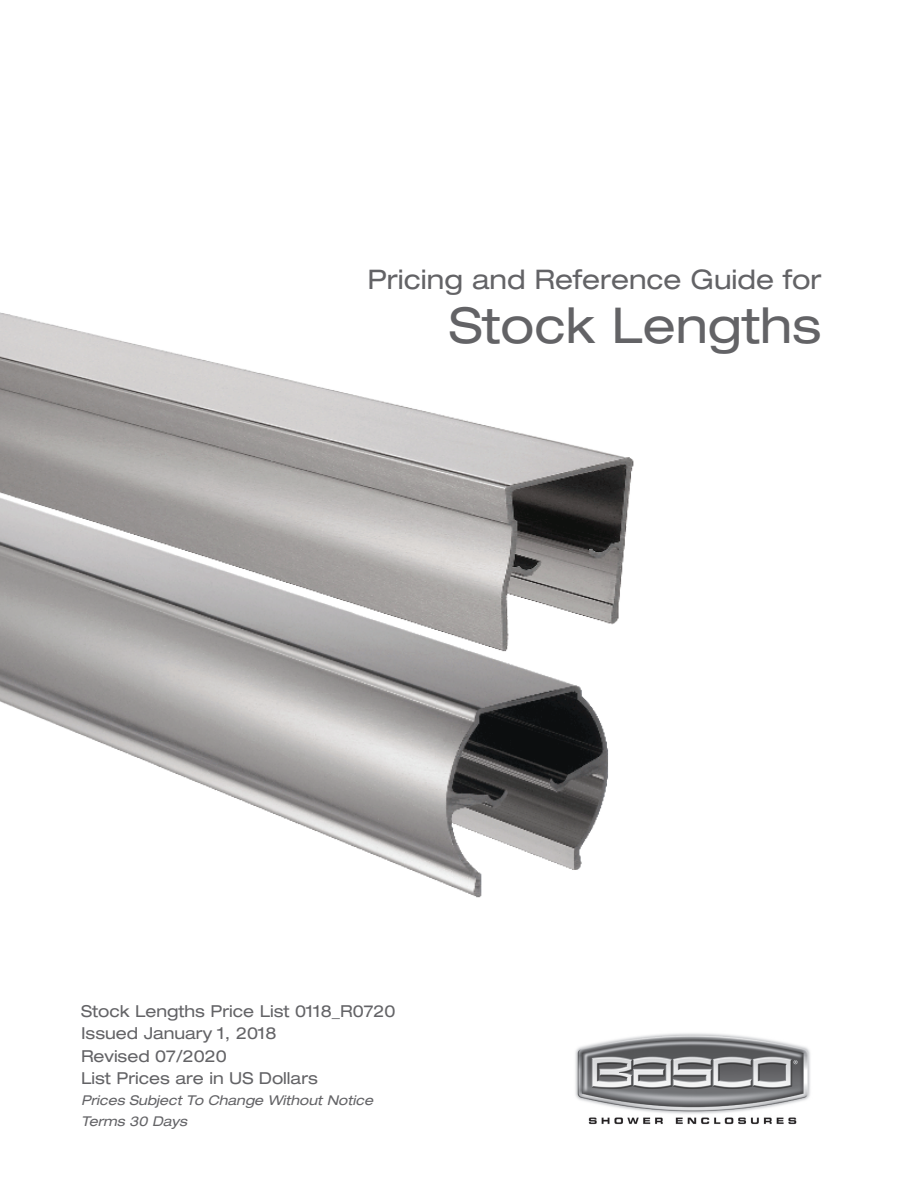
<style>
.page{position:relative;width:918px;height:1188px;background:#fff}
.page>*{position:absolute;margin:0;border:0;box-sizing:border-box;transform-origin:0 0}
.t1{font:expanded 49.5px "Helvetica Neue LT Std";color:#636366}
.t2{font:expanded 27px "Helvetica Neue LT Std";color:#636366}
.t3{font:expanded 16.5px/22.5px "Helvetica Neue LT Std";color:#636366}
.t4{font:italic expanded 13.5px/21px "Helvetica Neue LT Std";color:#636366}
</style>
<div class="page">
<img style="left:0;top:661px;width:608px;height:237px">
<img style="left:575px;top:1033px;width:235px;height:92px">
<img style="left:0;top:312px;width:634px;height:349px">
<h2 class="t2" style="left:367px;top:263px;width:456px">Pricing and Reference Guide for</h2>
<h1 class="t1" style="left:449px;top:296px;width:374px">Stock Lengths</h1>
<p class="t3" style="left:81px;top:999px;width:316px">Stock Lengths Price List 0118_R0720<br>Issued January 1, 2018<br>Revised 07/2020<br>List Prices are in US Dollars</p>
<p class="t4" style="left:81px;top:1090px;width:294px">Prices Subject To Change Without Notice<br>Terms 30 Days</p>
</div>
